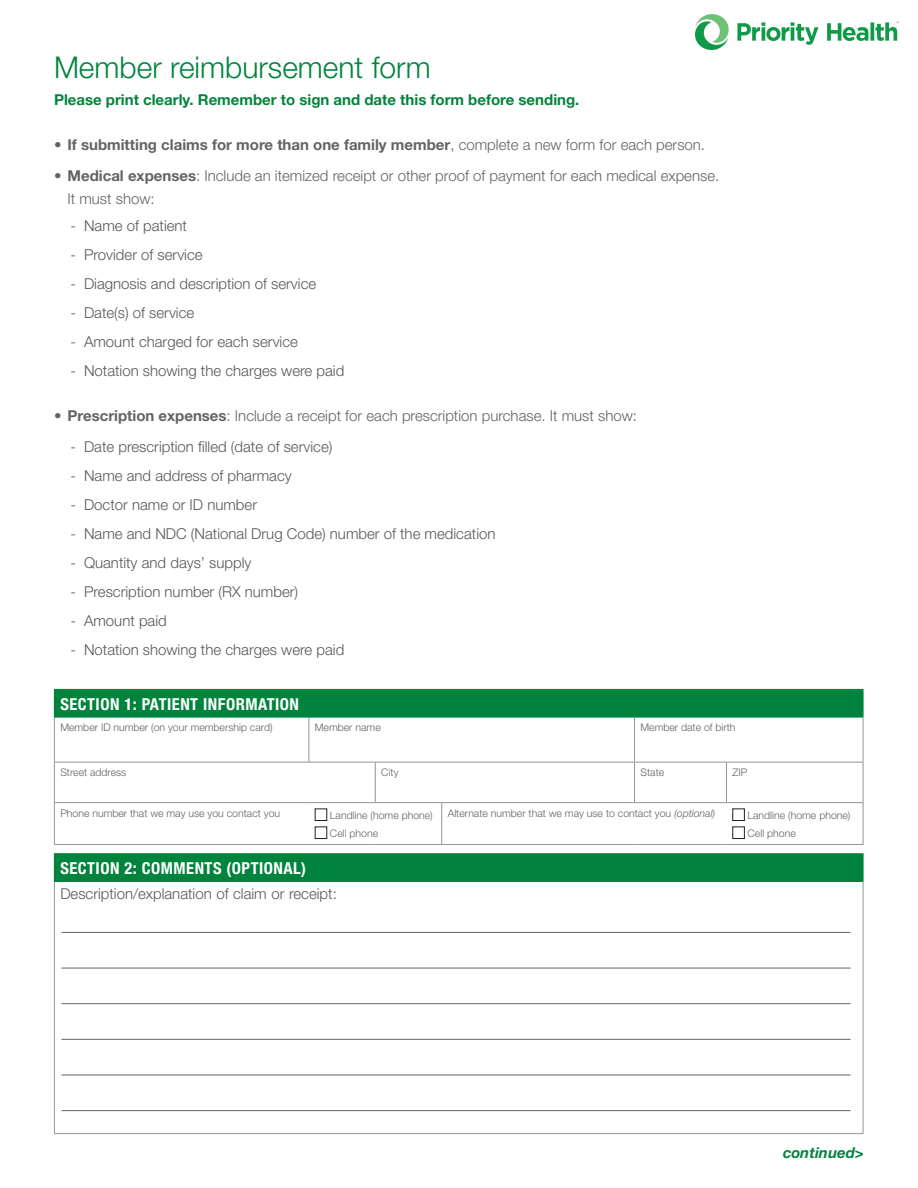
<style>
.page{position:relative;width:918px;height:1188px;background:#fff}
.page>*{position:absolute;margin:0;border:0;box-sizing:border-box;transform-origin:0 0}
.t1{font:300 30px "Helvetica Neue LT";color:#00843d}
.t2{font:700 condensed 16.5px "Helvetica Neue LT";letter-spacing:.03em;color:#fff}
.t3{font:300 15px "Helvetica Neue LT";color:#57585a}
.t4{font:300 15px/22.5px "Helvetica Neue LT";color:#636366}
.t5{font:700 15px "Helvetica Neue LT";color:#636366}
.t6{font:700 15px "Helvetica Neue LT";color:#00843d}
.t7{font:italic 700 15px "Helvetica Neue LT";color:#00843d}
.t8{font:300 10.5px "Helvetica Neue LT";color:#636366}
.s1{font-weight:300}
.s2{font-weight:700}
.s3{font-style:italic}
</style>
<div class="page">
<div style="left:54px;top:689px;width:809px;height:28px;background:#00843d"></div>
<hr style="left:54px;top:717px;width:1px;height:45px;background:#939598">
<hr style="left:309px;top:717px;width:1px;height:45px;background:#939598">
<hr style="left:634px;top:717px;width:1px;height:45px;background:#939598">
<hr style="left:863px;top:717px;width:1px;height:45px;background:#939598">
<hr style="left:634px;top:762px;width:92px;height:1px;background:#939598">
<hr style="left:726px;top:762px;width:137px;height:1px;background:#939598">
<hr style="left:726px;top:762px;width:1px;height:40px;background:#939598">
<hr style="left:863px;top:762px;width:1px;height:40px;background:#939598">
<hr style="left:54px;top:762px;width:255px;height:1px;background:#939598">
<hr style="left:54px;top:762px;width:1px;height:40px;background:#939598">
<hr style="left:309px;top:762px;width:66px;height:1px;background:#939598">
<hr style="left:375px;top:762px;width:67px;height:1px;background:#939598">
<hr style="left:375px;top:762px;width:1px;height:40px;background:#939598">
<hr style="left:442px;top:762px;width:192px;height:1px;background:#939598">
<hr style="left:634px;top:762px;width:1px;height:40px;background:#939598">
<hr style="left:54px;top:802px;width:255px;height:1px;background:#939598">
<hr style="left:54px;top:803px;width:1px;height:41px;background:#939598">
<hr style="left:309px;top:802px;width:66px;height:1px;background:#939598">
<hr style="left:375px;top:802px;width:67px;height:1px;background:#939598">
<hr style="left:442px;top:802px;width:192px;height:1px;background:#939598">
<hr style="left:441px;top:803px;width:1px;height:41px;background:#939598">
<hr style="left:634px;top:802px;width:92px;height:1px;background:#939598">
<hr style="left:726px;top:802px;width:137px;height:1px;background:#939598">
<hr style="left:863px;top:803px;width:1px;height:41px;background:#939598">
<hr style="left:54px;top:844px;width:255px;height:1px;background:#939598">
<hr style="left:309px;top:844px;width:66px;height:1px;background:#939598">
<hr style="left:375px;top:844px;width:67px;height:1px;background:#939598">
<hr style="left:442px;top:844px;width:192px;height:1px;background:#939598">
<hr style="left:634px;top:844px;width:92px;height:1px;background:#939598">
<hr style="left:726px;top:844px;width:137px;height:1px;background:#939598">
<svg style="left:863px;top:690px;width:1px;height:27px"></svg>
<hr style="left:54px;top:717px;width:255px;height:1px;background:#00843d">
<hr style="left:309px;top:717px;width:66px;height:1px;background:#00843d">
<hr style="left:375px;top:717px;width:67px;height:1px;background:#00843d">
<hr style="left:442px;top:717px;width:192px;height:1px;background:#00843d">
<hr style="left:634px;top:717px;width:92px;height:1px;background:#00843d">
<hr style="left:726px;top:717px;width:137px;height:1px;background:#00843d">
<div style="left:315px;top:809px;width:12px;height:12px;border:1px solid #231f20"></div>
<div style="left:315px;top:827px;width:12px;height:12px;border:1px solid #231f20"></div>
<div style="left:732px;top:809px;width:13px;height:12px;border:1px solid #231f20"></div>
<div style="left:732px;top:827px;width:13px;height:12px;border:1px solid #231f20"></div>
<div style="left:54px;top:854px;width:809px;height:27px;background:#00843d"></div>
<hr style="left:54px;top:882px;width:1px;height:251px;background:#939598">
<hr style="left:863px;top:882px;width:1px;height:251px;background:#939598">
<hr style="left:54px;top:1133px;width:809px;height:1px;background:#939598">
<hr style="left:54px;top:853px;width:809px;height:1px;background:#00843d">
<svg style="left:863px;top:854px;width:1px;height:27px"></svg>
<hr style="left:54px;top:881px;width:809px;height:1px;background:#00843d">
<hr style="left:62px;top:932px;width:789px;height:1px;background:#636366">
<hr style="left:62px;top:968px;width:789px;height:1px;background:#636366">
<hr style="left:62px;top:1003px;width:789px;height:1px;background:#636366">
<hr style="left:62px;top:1039px;width:789px;height:1px;background:#636366">
<hr style="left:62px;top:1075px;width:789px;height:1px;background:#636366">
<hr style="left:62px;top:1110px;width:789px;height:1px;background:#636366">
<img style="left:695px;top:15px;width:204px;height:35px">
<p class="t1" style="left:54px;top:49px;width:378px">Member reimbursement form</p>
<p class="t6" style="left:54px;top:91px;width:527px">Please print clearly. Remember to sign and date this form before sending.</p>
<p class="t5" style="left:54px;top:136px;width:653px"><span class="s1">•</span> If submitting claims for more than one family member<span class="s1">, complete a new form for each person.</span></p>
<p class="t4" style="left:68px;top:165px;width:653px;text-indent:-14px">• <span class="s2">Medical expenses</span>: Include an itemized receipt or other proof of payment for each medical expense.<br>It must show:</p>
<p class="t3" style="left:70px;top:216px;width:118px">- Name of patient</p>
<p class="t3" style="left:70px;top:245px;width:134px">- Provider of service</p>
<p class="t3" style="left:70px;top:274px;width:247px">- Diagnosis and description of service</p>
<p class="t3" style="left:70px;top:303px;width:125px">- Date(s) of service</p>
<p class="t3" style="left:70px;top:332px;width:229px">- Amount charged for each service</p>
<p class="t3" style="left:70px;top:361px;width:275px">- Notation showing the charges were paid</p>
<p class="t4" style="left:54px;top:404px;width:585px">• <span class="s2">Prescription expenses</span>: Include a receipt for each prescription purchase. It must show:</p>
<p class="t3" style="left:70px;top:437px;width:263px">- Date prescription filled (date of service)</p>
<p class="t3" style="left:70px;top:466px;width:223px">- Name and address of pharmacy</p>
<p class="t3" style="left:70px;top:495px;width:188px">- Doctor name or ID number</p>
<p class="t3" style="left:70px;top:524px;width:427px">- Name and NDC (National Drug Code) number of the medication</p>
<p class="t3" style="left:70px;top:553px;width:183px">- Quantity and days’ supply</p>
<p class="t3" style="left:70px;top:582px;width:229px">- Prescription number (RX number)</p>
<p class="t3" style="left:70px;top:611px;width:98px">- Amount paid</p>
<p class="t3" style="left:70px;top:640px;width:275px">- Notation showing the charges were paid</p>
<p class="t2" style="left:60px;top:694px;width:240px">SECTION 1: PATIENT INFORMATION</p>
<p class="t8" style="left:60px;top:721px;width:214px">Member ID number (on your membership card)</p>
<p class="t8" style="left:315px;top:721px;width:67px">Member name</p>
<p class="t8" style="left:640px;top:721px;width:97px">Member date of birth</p>
<p class="t8" style="left:60px;top:766px;width:67px">Street address</p>
<p class="t8" style="left:381px;top:766px;width:19px">City</p>
<p class="t8" style="left:640px;top:766px;width:25px">State</p>
<p class="t8" style="left:732px;top:766px;width:16px">ZIP</p>
<p class="t8" style="left:60px;top:807px;width:221px">Phone number that we may use you contact you</p>
<p class="t8" style="left:330px;top:809px;width:104px">Landline (home phone)</p>
<p class="t8" style="left:330px;top:827px;width:50px">Cell phone</p>
<p class="t8" style="left:448px;top:807px;width:269px">Alternate number that we may use to contact you <span class="s3">(optional)</span></p>
<p class="t8" style="left:748px;top:809px;width:104px">Landline (home phone)</p>
<p class="t8" style="left:748px;top:827px;width:50px">Cell phone</p>
<p class="t2" style="left:60px;top:858px;width:247px">SECTION 2: COMMENTS (OPTIONAL)</p>
<p class="t3" style="left:60px;top:885px;width:278px">Description/explanation of claim or receipt:</p>
<p class="t7" style="left:783px;top:1143px;width:82px">continued&gt;</p>
</div>
